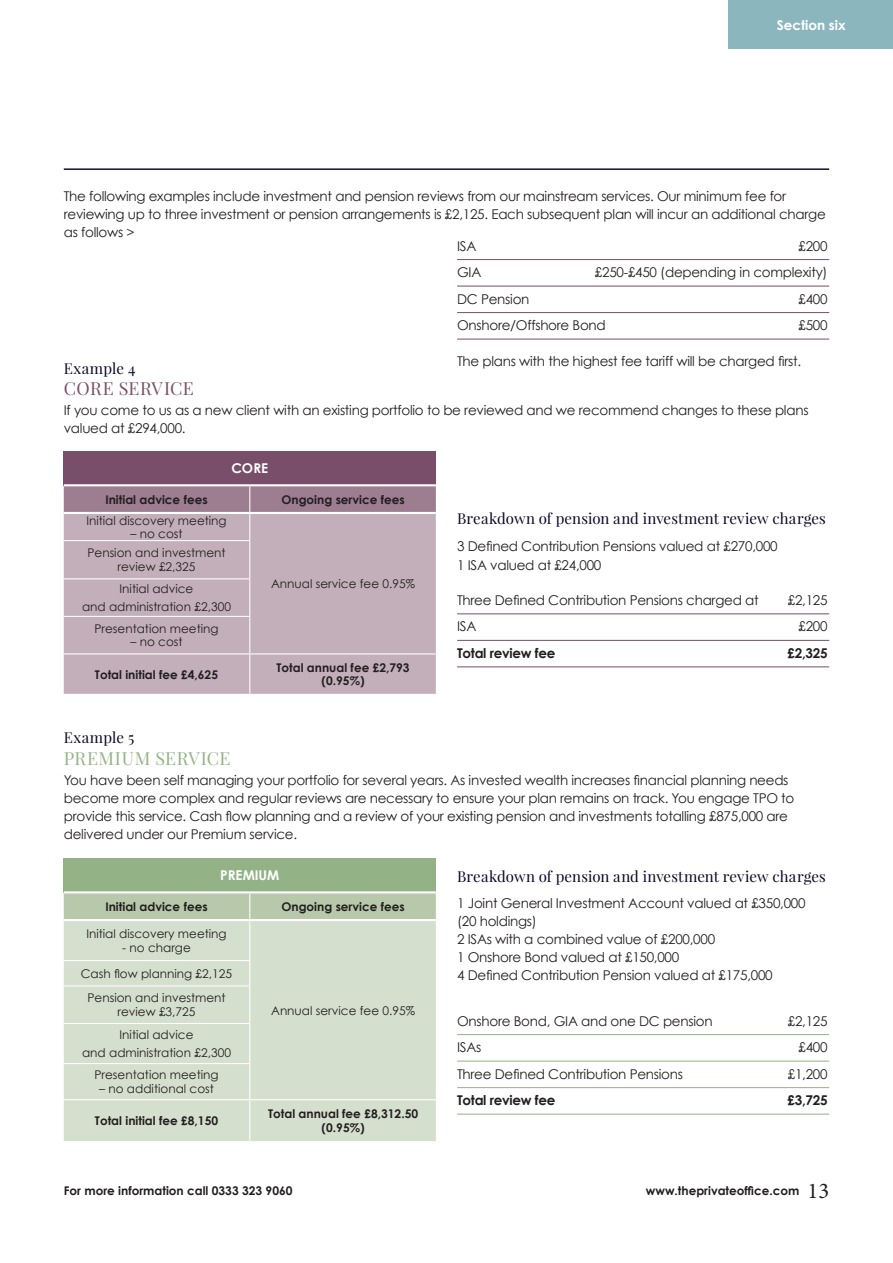
<style>
.page{position:relative;width:893px;height:1263px;background:#fff}
.page>*{position:absolute;margin:0;border:0;box-sizing:border-box;transform-origin:0 0}
.t1{font:18px "Playfair Display";letter-spacing:.03em;color:#93b386}
.t2{font:18px "Playfair Display";letter-spacing:.015em;color:#794e6a}
.t3{font:15px "Playfair Display";letter-spacing:.005em;color:#0c0528}
.t4{font:13.5px/18px "Century Gothic";letter-spacing:-.02em;color:#231f20}
.t5{font:700 13.5px "Century Gothic";letter-spacing:-.02em;color:#231f20}
.t6{font:700 13.5px "Century Gothic";color:#fff}
.t7{font:12px/13.5px "Century Gothic";color:#231f20;text-align:center}
.t8{font:700 12px/13.5px "Century Gothic";color:#231f20;text-align:center}
.s1{font-family:"Minion Pro";font-weight:400;font-size:22.5px}
</style>
<div class="page">
<hr style="left:457px;top:259px;width:372px;height:1px;background:#794e6a">
<hr style="left:457px;top:286px;width:372px;height:1px;background:#794e6a">
<hr style="left:457px;top:312px;width:372px;height:1px;background:#794e6a">
<hr style="left:457px;top:339px;width:372px;height:1px;background:#794e6a">
<hr style="left:457px;top:613px;width:372px;height:1px;background:#794e6a">
<hr style="left:457px;top:640px;width:372px;height:1px;background:#794e6a">
<hr style="left:457px;top:666px;width:372px;height:1px;background:#794e6a">
<hr style="left:457px;top:1034px;width:372px;height:1px;background:#93b386">
<hr style="left:457px;top:1061px;width:372px;height:1px;background:#93b386">
<hr style="left:457px;top:1087px;width:372px;height:1px;background:#93b386">
<hr style="left:457px;top:1114px;width:372px;height:1px;background:#93b386">
<hr style="left:64px;top:168px;width:765px;height:2px;background:#13102d">
<div style="left:64px;top:451px;width:372px;height:34px;background:#794e6a"></div>
<div style="left:64px;top:540px;width:372px;height:154px;background:#c2afb9"></div>
<hr style="left:64px;top:484px;width:186px;height:2px;background:#fff">
<hr style="left:250px;top:484px;width:186px;height:2px;background:#fff">
<hr style="left:64px;top:540px;width:186px;height:1px;background:#fff">
<hr style="left:64px;top:578px;width:186px;height:1px;background:#fff">
<hr style="left:64px;top:616px;width:186px;height:1px;background:#fff">
<hr style="left:64px;top:653px;width:186px;height:1px;background:#fff">
<svg style="left:64px;top:485px;width:372px;height:55px;background:#b199a7"></svg>
<hr style="left:249px;top:541px;width:1px;height:37px;background:#fff">
<hr style="left:249px;top:579px;width:1px;height:37px;background:#fff">
<hr style="left:249px;top:617px;width:1px;height:36px;background:#fff">
<hr style="left:249px;top:654px;width:1px;height:40px;background:#fff">
<hr style="left:250px;top:653px;width:186px;height:1px;background:#fff">
<hr style="left:64px;top:512px;width:186px;height:2px;background:#fff">
<hr style="left:250px;top:512px;width:186px;height:2px;background:#fff">
<div style="left:64px;top:858px;width:372px;height:34px;background:#93b386"></div>
<div style="left:64px;top:921px;width:372px;height:220px;background:#d5dfcd"></div>
<hr style="left:64px;top:891px;width:186px;height:2px;background:#fff">
<hr style="left:250px;top:891px;width:186px;height:2px;background:#fff">
<hr style="left:64px;top:960px;width:186px;height:1px;background:#fff">
<hr style="left:64px;top:985px;width:186px;height:1px;background:#fff">
<hr style="left:64px;top:1023px;width:186px;height:1px;background:#fff">
<hr style="left:64px;top:1063px;width:186px;height:1px;background:#fff">
<hr style="left:64px;top:1099px;width:186px;height:1px;background:#fff">
<svg style="left:64px;top:892px;width:372px;height:27px;background:#bcccaf"></svg>
<hr style="left:249px;top:921px;width:1px;height:39px;background:#fff">
<svg style="left:249px;top:961px;width:1px;height:24px"></svg>
<hr style="left:249px;top:986px;width:1px;height:37px;background:#fff">
<hr style="left:249px;top:1024px;width:1px;height:39px;background:#fff">
<hr style="left:249px;top:1064px;width:1px;height:35px;background:#fff">
<hr style="left:249px;top:1100px;width:1px;height:41px;background:#fff">
<hr style="left:250px;top:1099px;width:186px;height:1px;background:#fff">
<div style="left:729px;top:0;width:164px;height:49px;background:#8cb6bd"></div>
<p class="t6" style="left:777px;top:16px;width:70px">Section six</p>
<p class="t4" style="left:64px;top:187px;width:763px">The following examples include investment and pension reviews from our mainstream services. Our minimum fee for reviewing up to three investment or pension arrangements is £2,125. Each subsequent plan will incur an additional charge as follows &gt;</p>
<p class="t4" style="left:457px;top:237px;width:21px">ISA</p>
<p class="t4" style="left:798px;top:237px;width:31px">£200</p>
<p class="t4" style="left:457px;top:263px;width:26px">GIA</p>
<p class="t4" style="left:595px;top:263px;width:234px">£250-£450 (depending in complexity)</p>
<p class="t4" style="left:457px;top:290px;width:74px">DC Pension</p>
<p class="t4" style="left:798px;top:290px;width:31px">£400</p>
<p class="t4" style="left:457px;top:316px;width:150px">Onshore/Offshore Bond</p>
<p class="t4" style="left:798px;top:316px;width:31px">£500</p>
<p class="t4" style="left:457px;top:352px;width:345px">The plans with the highest fee tariff will be charged first.</p>
<p class="t3" style="left:64px;top:358px;width:73px">Example 4</p>
<h1 class="t2" style="left:64px;top:377px;width:131px">CORE SERVICE</h1>
<p class="t4" style="left:64px;top:401px;width:746px">If you come to us as a new client with an existing portfolio to be reviewed and we recommend changes to these plans valued at £294,000.</p>
<p class="t6" style="left:231px;top:460px;width:38px">CORE</p>
<p class="t8" style="left:105px;top:492px;width:104px">Initial advice fees</p>
<p class="t8" style="left:281px;top:492px;width:125px">Ongoing service fees</p>
<p class="t7" style="left:86px;top:513px;width:142px">Initial discovery meeting</p>
<p class="t7" style="left:130px;top:527px;width:54px">– no cost</p>
<p class="t7" style="left:87px;top:546px;width:140px">Pension and investment review £2,325</p>
<p class="t7" style="left:82px;top:580px;width:150px;line-height:17.7px">Initial advice<br>and administration £2,300</p>
<p class="t7" style="left:94px;top:622px;width:126px">Presentation meeting</p>
<p class="t7" style="left:130px;top:635px;width:54px">– no cost</p>
<p class="t8" style="left:95px;top:667px;width:125px">Total initial fee £4,625</p>
<p class="t8" style="left:276px;top:660px;width:135px">Total annual fee £2,793 (0.95%)</p>
<p class="t7" style="left:271px;top:577px;width:146px">Annual service fee 0.95%</p>
<p class="t3" style="left:457px;top:509px;width:370px">Breakdown of pension and investment review charges</p>
<p class="t4" style="left:457px;top:536px;width:322px;line-height:19px">3 Defined Contribution Pensions valued at £270,000<br>1 ISA valued at £24,000</p>
<p class="t4" style="left:457px;top:591px;width:303px">Three Defined Contribution Pensions charged at</p>
<p class="t4" style="left:788px;top:591px;width:41px">£2,125</p>
<p class="t4" style="left:457px;top:617px;width:21px">ISA</p>
<p class="t4" style="left:798px;top:617px;width:31px">£200</p>
<p class="t5" style="left:457px;top:645px;width:100px">Total review fee</p>
<p class="t5" style="left:787px;top:645px;width:42px">£2,325</p>
<p class="t3" style="left:64px;top:728px;width:72px">Example 5</p>
<h1 class="t1" style="left:64px;top:747px;width:168px">PREMIUM SERVICE</h1>
<p class="t4" style="left:64px;top:771px;width:732px">You have been self managing your portfolio for several years. As invested wealth increases financial planning needs become more complex and regular reviews are necessary to ensure your plan remains on track. You engage TPO to provide this service. Cash flow planning and a review of your existing pension and investments totalling £875,000 are delivered under our Premium service.</p>
<p class="t6" style="left:220px;top:867px;width:61px">PREMIUM</p>
<p class="t8" style="left:105px;top:899px;width:104px">Initial advice fees</p>
<p class="t8" style="left:281px;top:899px;width:125px">Ongoing service fees</p>
<p class="t7" style="left:86px;top:927px;width:142px">Initial discovery meeting</p>
<p class="t7" style="left:122px;top:940px;width:70px">- no charge</p>
<p class="t7" style="left:81px;top:961px;width:153px;line-height:24.8px">Cash flow planning £2,125<br>Pension and investment</p>
<p class="t7" style="left:117px;top:1000px;width:80px;line-height:23.1px;text-align:left">review £3,725<br>Initial advice</p>
<p class="t7" style="left:82px;top:1041px;width:150px;line-height:22.5px">and administration £2,300<br>Presentation meeting</p>
<p class="t7" style="left:99px;top:1082px;width:116px">– no additional cost</p>
<p class="t8" style="left:95px;top:1114px;width:125px">Total initial fee £8,150</p>
<p class="t8" style="left:268px;top:1107px;width:152px">Total annual fee £8,312.50 (0.95%)</p>
<p class="t7" style="left:271px;top:1003px;width:146px">Annual service fee 0.95%</p>
<p class="t3" style="left:457px;top:867px;width:370px">Breakdown of pension and investment review charges</p>
<p class="t4" style="left:457px;top:894px;width:350px">1 Joint General Investment Account valued at £350,000 (20 holdings)<br>2 ISAs with a combined value of £200,000<br>1 Onshore Bond valued at £150,000<br>4 Defined Contribution Pension valued at £175,000</p>
<p class="t4" style="left:457px;top:1012px;width:257px">Onshore Bond, GIA and one DC pension</p>
<p class="t4" style="left:788px;top:1012px;width:41px">£2,125</p>
<p class="t4" style="left:457px;top:1038px;width:26px">ISAs</p>
<p class="t4" style="left:798px;top:1038px;width:31px">£400</p>
<p class="t4" style="left:457px;top:1065px;width:227px">Three Defined Contribution Pensions</p>
<p class="t4" style="left:788px;top:1065px;width:41px">£1,200</p>
<p class="t5" style="left:457px;top:1092px;width:100px">Total review fee</p>
<p class="t5" style="left:787px;top:1092px;width:42px">£3,725</p>
<p class="t8" style="left:64px;top:1183px;width:230px">For more information call 0333 323 9060</p>
<p class="t8" style="left:646px;top:1183px;width:185px">www.theprivateoffice.com <span class="s1">13</span></p>
</div>
